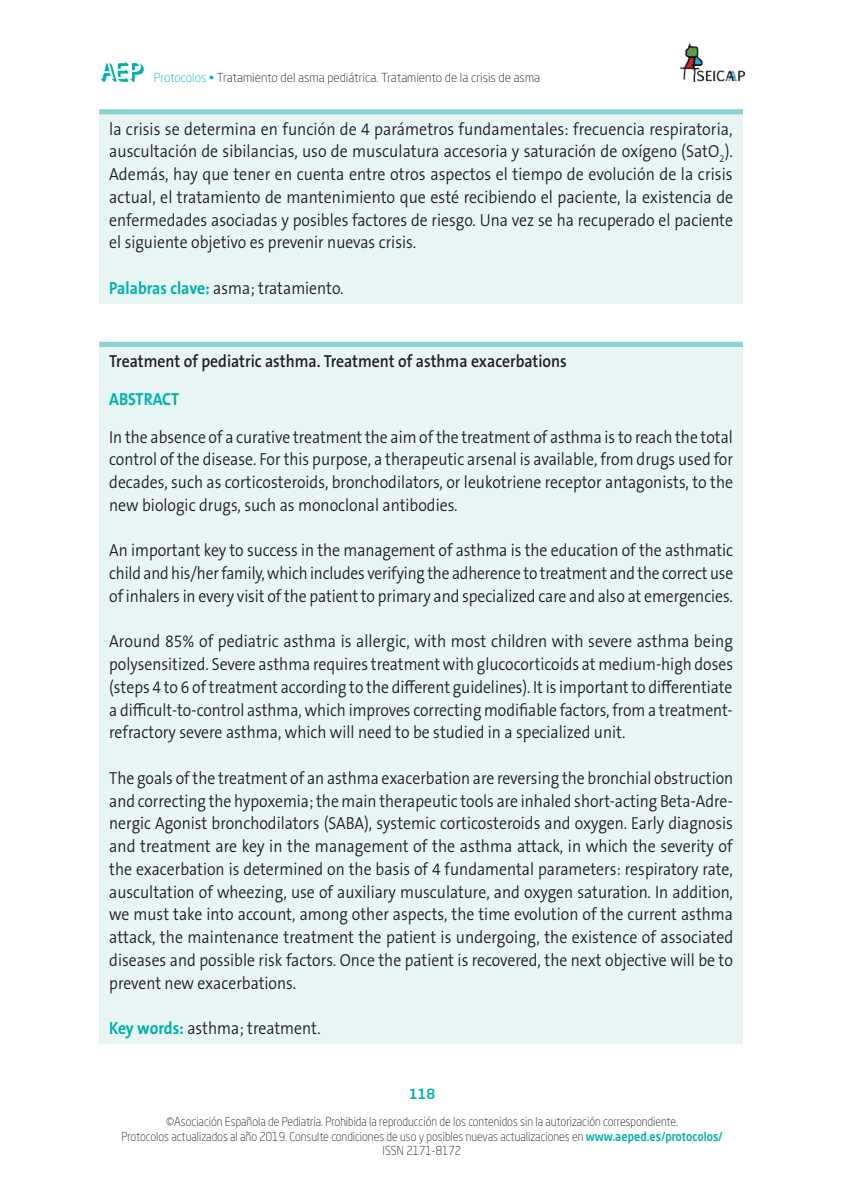
<style>
.page{position:relative;width:844px;height:1191px;background:#fff}
.page>*{position:absolute;margin:0;border:0;box-sizing:border-box;transform-origin:0 0}
.t1{font:300 17.5px/22.8px "The Sans B Plus W4";color:#231f20;text-align:justify;scale:.9 1}
.t2{font:300 17.5px/22.8px "The Sans B Plus W4";color:#231f20;text-align:justify;scale:.91 1}
.t3{font:600 17.5px "The Sans B Plus W6";color:#231f20;scale:.9 1}
.t4{font:700 17.5px "The Sans B Plus W7";color:#00b1b0;scale:.9 1}
.t5{font:500 14px "Neo Sans Std";color:#00b1b0}
.t6{font:300 12.25px/14.7px "Neo Sans Std";color:#231f20;text-align:center;scale:.9 1}
.t7{font:300 12.25px "Neo Sans Std";color:#231f20}
.s1{color:#00b1b0}
.s2{font-family:"The Sans B Plus W7";font-weight:700;color:#00b1b0}
.s3{font-weight:500;color:#00b1b0}
</style>
<div class="page">
<svg style="left:100px;top:61px;width:44px;height:21px"></svg>
<img style="left:680px;top:43px;width:64px;height:39px">
<div style="left:99px;top:344px;width:643px;height:700px;background:#e7f5f4"></div>
<div style="left:99px;top:342px;width:643px;height:5px;background:#8bd2d3"></div>
<div style="left:99px;top:112px;width:643px;height:192px;background:#e7f5f4"></div>
<div style="left:99px;top:109px;width:643px;height:5px;background:#8bd2d3"></div>
<p class="t7" style="left:154px;top:70px;width:387px"><span class="s1">Protocolos •</span> Tratamiento del asma pediátrica. Tratamiento de la crisis de asma</p>
<p class="t2" style="left:109px;top:117px;width:687px">la crisis se determina en función de 4 parámetros fundamentales: frecuencia respiratoria, auscultación de sibilancias, uso de musculatura accesoria y saturación de oxígeno (SatO<sub>2</sub>).<br>Además, hay que tener en cuenta entre otros aspectos el tiempo de evolución de la crisis actual, el tratamiento de mantenimiento que esté recibiendo el paciente, la existencia de enfermedades asociadas y posibles factores de riesgo. Una vez se ha recuperado el paciente el siguiente objetivo es prevenir nuevas crisis.</p>
<p class="t1" style="left:109px;top:277px;width:262px"><span class="s2">Palabras clave:</span> asma; tratamiento.</p>
<p class="t3" style="left:109px;top:350px;width:510px">Treatment of pediatric asthma. Treatment of asthma exacerbations</p>
<p class="t4" style="left:109px;top:388px;width:79px">ABSTRACT</p>
<p class="t1" style="left:109px;top:425px;width:694px">In the absence of a curative treatment the aim of the treatment of asthma is to reach the total control of the disease. For this purpose, a therapeutic arsenal is available, from drugs used for decades, such as corticosteroids, bronchodilators, or leukotriene receptor antagonists, to the new biologic drugs, such as monoclonal antibodies.</p>
<p class="t1" style="left:109px;top:539px;width:694px">An important key to success in the management of asthma is the education of the asthmatic child and his/her family, which includes verifying the adherence to treatment and the correct use of inhalers in every visit of the patient to primary and specialized care and also at emergencies.</p>
<p class="t2" style="left:109px;top:630px;width:687px">Around 85% of pediatric asthma is allergic, with most children with severe asthma being polysensitized. Severe asthma requires treatment with glucocorticoids at medium-high doses (steps 4 to 6 of treatment according to the different guidelines). It is important to differentiate a difficult-to-control asthma, which improves correcting modifiable factors, from a treatment&shy;refractory severe asthma, which will need to be studied in a specialized unit.</p>
<p class="t1" style="left:109px;top:766px;width:694px">The goals of the treatment of an asthma exacerbation are reversing the bronchial obstruction and correcting the hypoxemia; the main therapeutic tools are inhaled short-acting Beta-Adre&shy;nergic Agonist bronchodilators (SABA), systemic corticosteroids and oxygen. Early diagnosis and treatment are key in the management of the asthma attack, in which the severity of the exacerbation is determined on the basis of 4 fundamental parameters: respiratory rate, auscultation of wheezing, use of auxiliary musculature, and oxygen saturation. In addition, we must take into account, among other aspects, the time evolution of the current asthma attack, the maintenance treatment the patient is undergoing, the existence of associated diseases and possible risk factors. Once the patient is recovered, the next objective will be to prevent new exacerbations.</p>
<p class="t1" style="left:109px;top:1017px;width:236px"><span class="s2">Key words:</span> asthma; treatment.</p>
<p class="t5" style="left:408px;top:1085px;width:28px">118</p>
<p class="t6" style="left:121px;top:1114px;width:669px">©Asociación Española de Pediatría. Prohibida la reproducción de los contenidos sin la autorización correspondiente.<br>Protocolos actualizados al año 2019. Consulte condiciones de uso y posibles nuevas actualizaciones en <span class="s3">www.aeped.es/protocolos/<br></span>ISSN 2171-8172</p>
</div>
